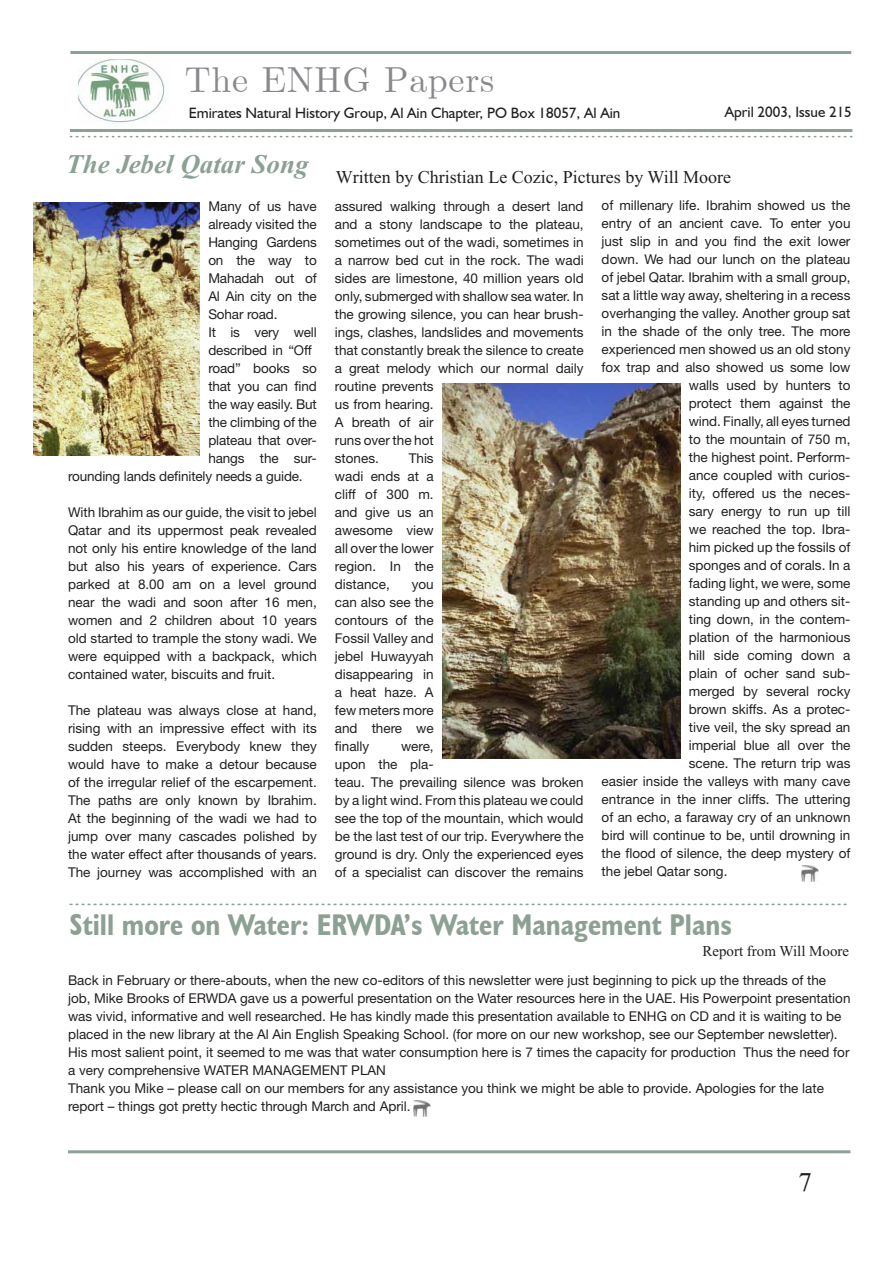
<style>
.page{position:relative;width:893px;height:1263px;background:#fff}
.page>*{position:absolute;margin:0;border:0;box-sizing:border-box;transform-origin:0 0}
.t1{font:36px "Euclid";letter-spacing:.02em;color:#87898c}
.t2{font:700 condensed 30px "Humanist 521 BT";color:#8da094}
.t3{font:italic 700 27px "Times New Roman";color:#8da094}
.t4{font:27px "Times New Roman";color:#231f20}
.t5{font:18px "Times New Roman";color:#231f20}
.t6{font:15px "Humanist 521 BT";color:#231f20}
.t7{font:15px "Times New Roman";color:#231f20}
.t8{font:13.5px/18px "Helvetica Neue";color:#231f20;text-align:justify}
</style>
<div class="page">
<svg style="left:70px;top:136px;width:783px;height:1px"></svg>
<hr style="left:70px;top:51px;width:781px;height:3px;background:#8da094">
<hr style="left:70px;top:129px;width:782px;height:3px;background:#8da094">
<img style="left:79px;top:60px;width:86px;height:64px">
<hr style="left:68px;top:1150px;width:782px;height:3px;background:#8da094">
<img style="left:34px;top:202px;width:165px;height:253px">
<img style="left:442px;top:383px;width:238px;height:375px">
<svg style="left:70px;top:904px;width:777px;height:1px"></svg>
<img style="left:801px;top:865px;width:17px;height:16px">
<img style="left:414px;top:1101px;width:17px;height:16px">
<p class="t1" style="left:185px;top:58px;width:311px">The ENHG Papers</p>
<p class="t6" style="left:189px;top:104px;width:433px">Emirates Natural History Group, Al Ain Chapter, PO Box 18057, Al Ain</p>
<p class="t6" style="left:725px;top:103px;width:129px">April 2003, Issue 215</p>
<p class="t3" style="left:66px;top:148px;width:244px">The Jebel Qatar Song</p>
<p class="t8" style="left:208px;top:197px;width:110px">Many of us have</p>
<p class="t8" style="left:208px;top:215px;width:110px">already visited the</p>
<p class="t8" style="left:208px;top:233px;width:110px">Hanging Gardens</p>
<p class="t8" style="left:208px;top:251px;width:110px">on the way to</p>
<p class="t8" style="left:208px;top:269px;width:110px">Mahadah out of</p>
<p class="t8" style="left:208px;top:287px;width:110px">Al Ain city on the</p>
<p class="t8" style="left:208px;top:305px;width:71px">Sohar road.</p>
<p class="t8" style="left:208px;top:323px;width:110px">It is very well</p>
<p class="t8" style="left:208px;top:341px;width:105px">described in “Off</p>
<p class="t8" style="left:208px;top:359px;width:110px">road” books so</p>
<p class="t8" style="left:208px;top:377px;width:110px">that you can find</p>
<p class="t8" style="left:208px;top:395px;width:110px">the way easily. But</p>
<p class="t8" style="left:208px;top:413px;width:110px">the climbing of the</p>
<p class="t8" style="left:208px;top:431px;width:110px">plateau that over-</p>
<p class="t8" style="left:208px;top:449px;width:110px">hangs the sur-</p>
<p class="t8" style="left:68px;top:467px;width:236px">rounding lands definitely needs a guide.</p>
<p class="t8" style="left:68px;top:503px;width:250px">With Ibrahim as our guide, the visit to jebel Qatar and its uppermost peak revealed not only his entire knowledge of the land but also his years of experience. Cars parked at 8.00 am on a level ground near the wadi and soon after 16 men, women and 2 children about 10 years old started to trample the stony wadi. We were equipped with a backpack, which contained water, biscuits and fruit.</p>
<p class="t8" style="left:68px;top:701px;width:250px">The plateau was always close at hand, rising with an impressive effect with its sudden steeps. Everybody knew they would have to make a detour because of the irregular relief of the escarpement.<br>The paths are only known by Ibrahim.<br>At the beginning of the wadi we had to jump over many cascades polished by the water effect after thousands of years.<br>The journey was accomplished with an</p>
<p class="t5" style="left:336px;top:166px;width:397px">Written by Christian Le Cozic, Pictures by Will Moore</p>
<p class="t8" style="left:602px;top:196px;width:250px">of millenary life. Ibrahim showed us the</p>
<p class="t8" style="left:602px;top:214px;width:250px">entry of an ancient cave. To enter you</p>
<p class="t8" style="left:602px;top:232px;width:250px">just slip in and you find the exit lower</p>
<p class="t8" style="left:602px;top:250px;width:250px">down. We had our lunch on the plateau</p>
<p class="t8" style="left:602px;top:268px;width:250px">of jebel Qatar. Ibrahim with a small group,</p>
<p class="t8" style="left:602px;top:286px;width:250px">sat a little way away, sheltering in a recess</p>
<p class="t8" style="left:602px;top:304px;width:250px">overhanging the valley. Another group sat</p>
<p class="t8" style="left:602px;top:322px;width:250px">in the shade of the only tree. The more</p>
<p class="t8" style="left:602px;top:340px;width:250px">experienced men showed us an old stony</p>
<p class="t8" style="left:602px;top:358px;width:250px">fox trap and also showed us some low</p>
<p class="t8" style="left:689px;top:376px;width:163px">walls used by hunters to</p>
<p class="t8" style="left:689px;top:394px;width:163px">protect them against the</p>
<p class="t8" style="left:689px;top:412px;width:163px">wind. Finally, all eyes turned</p>
<p class="t8" style="left:689px;top:430px;width:163px">to the mountain of 750 m,</p>
<p class="t8" style="left:689px;top:448px;width:163px">the highest point. Perform-</p>
<p class="t8" style="left:689px;top:466px;width:163px">ance coupled with curios-</p>
<p class="t8" style="left:689px;top:484px;width:163px">ity, offered us the neces-</p>
<p class="t8" style="left:689px;top:502px;width:163px">sary energy to run up till</p>
<p class="t8" style="left:689px;top:520px;width:163px">we reached the top. Ibra-</p>
<p class="t8" style="left:689px;top:538px;width:163px">him picked up the fossils of</p>
<p class="t8" style="left:689px;top:556px;width:163px">sponges and of corals. In a</p>
<p class="t8" style="left:689px;top:574px;width:163px">fading light, we were, some</p>
<p class="t8" style="left:689px;top:592px;width:163px">standing up and others sit-</p>
<p class="t8" style="left:689px;top:610px;width:163px">ting down, in the contem-</p>
<p class="t8" style="left:689px;top:628px;width:163px">plation of the harmonious</p>
<p class="t8" style="left:689px;top:646px;width:163px">hill side coming down a</p>
<p class="t8" style="left:689px;top:664px;width:163px">plain of ocher sand sub-</p>
<p class="t8" style="left:689px;top:682px;width:163px">merged by several rocky</p>
<p class="t8" style="left:689px;top:700px;width:163px">brown skiffs. As a protec-</p>
<p class="t8" style="left:689px;top:718px;width:163px">tive veil, the sky spread an</p>
<p class="t8" style="left:689px;top:736px;width:163px">imperial blue all over the</p>
<p class="t8" style="left:689px;top:754px;width:163px">scene. The return trip was</p>
<p class="t8" style="left:602px;top:772px;width:250px">easier inside the valleys with many cave</p>
<p class="t8" style="left:602px;top:790px;width:250px">entrance in the inner cliffs. The uttering</p>
<p class="t8" style="left:602px;top:808px;width:250px">of an echo, a faraway cry of an unknown</p>
<p class="t8" style="left:602px;top:826px;width:250px">bird will continue to be, until drowning in</p>
<p class="t8" style="left:602px;top:844px;width:250px">the flood of silence, the deep mystery of</p>
<p class="t8" style="left:602px;top:862px;width:127px">the jebel Qatar song.</p>
<p class="t8" style="left:335px;top:197px;width:250px;text-align:left">assured walking through a desert land and a stony landscape to the plateau, sometimes out of the wadi, sometimes in a narrow bed cut in the rock. The wadi sides are limestone, 40 million years old only, submerged with shallow sea water. In the growing silence, you can hear brush&shy;ings, clashes, landslides and movements that constantly break the silence to create a great melody which our normal daily routine prevents<br>us from hearing.<br>A breath of air<br>runs over the hot<br>stones.</p>
<p class="t8" style="left:335px;top:449px;width:100px;text-indent:74px">This wadi ends at a cliff of 300 m. and give us an awesome view all over the lower region. In the distance,</p>
<p class="t8" style="left:335px;top:575px;width:100px;text-indent:77px">you can also see the contours of the Fossil Valley and jebel Huwayyah disappearing in a heat haze. A few meters more and there we finally</p>
<p class="t8" style="left:335px;top:737px;width:250px;text-align:left;text-indent:66px">were,<br>upon the pla-<br>teau. The prevailing silence was broken by a light wind. From this plateau we could see the top of the mountain, which would be the last test of our trip. Everywhere the ground is dry. Only the experienced eyes of a specialist can discover the remains</p>
<p class="t2" style="left:70px;top:906px;width:664px">Still more on Water: ERWDA’s Water Management Plans</p>
<p class="t7" style="left:702px;top:942px;width:148px">Report from Will Moore</p>
<p class="t8" style="left:68px;top:971px;width:784px;text-align:left">Back in February or there-abouts, when the new co-editors of this newsletter were just beginning to pick up the threads of the job, Mike Brooks of ERWDA gave us a powerful presentation on the Water resources here in the UAE. His Powerpoint presentation was vivid, informative and well researched. He has kindly made this presentation available to ENHG on CD and it is waiting to be placed in the new library at the Al Ain English Speaking School. (for more on our new workshop, see our September newsletter).<br>His most salient point, it seemed to me was that water consumption here is 7 times the capacity for production Thus the need for a very comprehensive WATER MANAGEMENT PLAN<br>Thank you Mike – please call on our members for any assistance you think we might be able to provide. Apologies for the late report – things got pretty hectic through March and April.</p>
<p class="t4" style="left:798px;top:1166px;width:15px">7</p>
</div>
